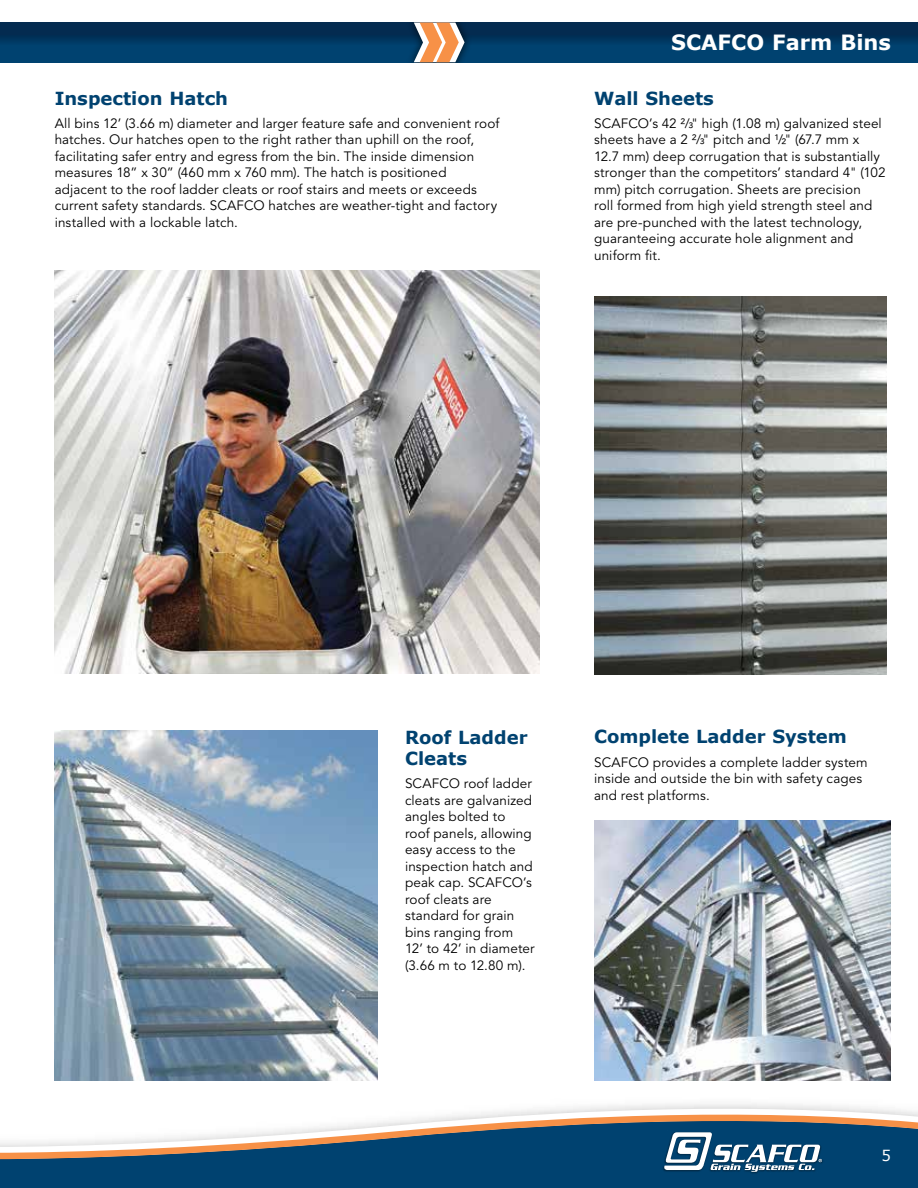
<style>
.page{position:relative;width:918px;height:1188px;background:#fff}
.page>*{position:absolute;margin:0;border:0;box-sizing:border-box;transform-origin:0 0}
.t1{font:700 21px "Verdana";color:#fff}
.t2{font:700 18px/21px "Verdana";color:#004270}
.t3{font:15px "Verdana";color:#fff}
.t4{font:13.5px/16.5px "Avenir LT Std";letter-spacing:.01em;color:#000}
</style>
<div class="page">
<div style="left:0;top:1171px;width:918px;height:17px;background:#004270"></div>
<div style="left:0;top:22px;width:918px;height:40px;background:linear-gradient(to bottom,#04264a,#004878)"></div>
<div style="left:406px;top:22px;width:66px;height:40px;background:#000;opacity:.75"></div>
<svg style="left:414px;top:23px;width:51px;height:39px"></svg>
<svg style="left:573px;top:1103px;width:288px;height:5px"></svg>
<svg style="left:0;top:1108px;width:918px;height:63px"></svg>
<img style="left:661px;top:1130px;width:163px;height:45px">
<svg style="left:663px;top:1132px;width:159px;height:40px"></svg>
<img style="left:594px;top:821px;width:297px;height:259px">
<img style="left:55px;top:270px;width:485px;height:404px">
<img style="left:594px;top:297px;width:293px;height:378px">
<img style="left:55px;top:730px;width:322px;height:350px">
<h2 class="t2" style="left:55px;top:87px;width:175px">Inspection Hatch</h2>
<p class="t4" style="left:55px;top:115px;width:446px">All bins 12’ (3.66 m) diameter and larger feature safe and convenient roof hatches. Our hatches open to the right rather than uphill on the roof, facilitating safer entry and egress from the bin. The inside dimension measures 18” x 30” (460 mm x 760 mm). The hatch is positioned adjacent to the roof ladder cleats or roof stairs and meets or exceeds current safety standards. SCAFCO hatches are weather-tight and factory installed with a lockable latch.</p>
<h1 class="t1" style="left:671px;top:28px;width:221px">SCAFCO Farm Bins</h1>
<h2 class="t2" style="left:594px;top:87px;width:121px">Wall Sheets</h2>
<p class="t4" style="left:594px;top:115px;width:293px">SCAFCO’s 42 2/3" high (1.08 m) galvanized steel sheets have a 2 2/3" pitch and 1/2" (67.7 mm x 12.7 mm) deep corrugation that is substantially stronger than the competitors’ standard 4" (102 mm) pitch corrugation. Sheets are precision<br>roll formed from high yield strength steel and are pre-punched with the latest technology, guaranteeing accurate hole alignment and uniform fit.</p>
<h2 class="t2" style="left:405px;top:726px;width:124px">Roof Ladder<br>Cleats</h2>
<p class="t4" style="left:405px;top:776px;width:131px">SCAFCO roof ladder cleats are galvanized angles bolted to<br>roof panels, allowing easy access to the inspection hatch and peak cap. SCAFCO’s roof cleats are standard for grain bins ranging from<br>12’ to 42’ in diameter (3.66 m to 12.80 m).</p>
<h2 class="t2" style="left:594px;top:726px;width:254px">Complete Ladder System</h2>
<p class="t4" style="left:594px;top:754px;width:275px">SCAFCO provides a complete ladder system inside and outside the bin with safety cages and rest platforms.</p>
<p class="t3" style="left:881px;top:1145px;width:11px">5</p>
</div>
